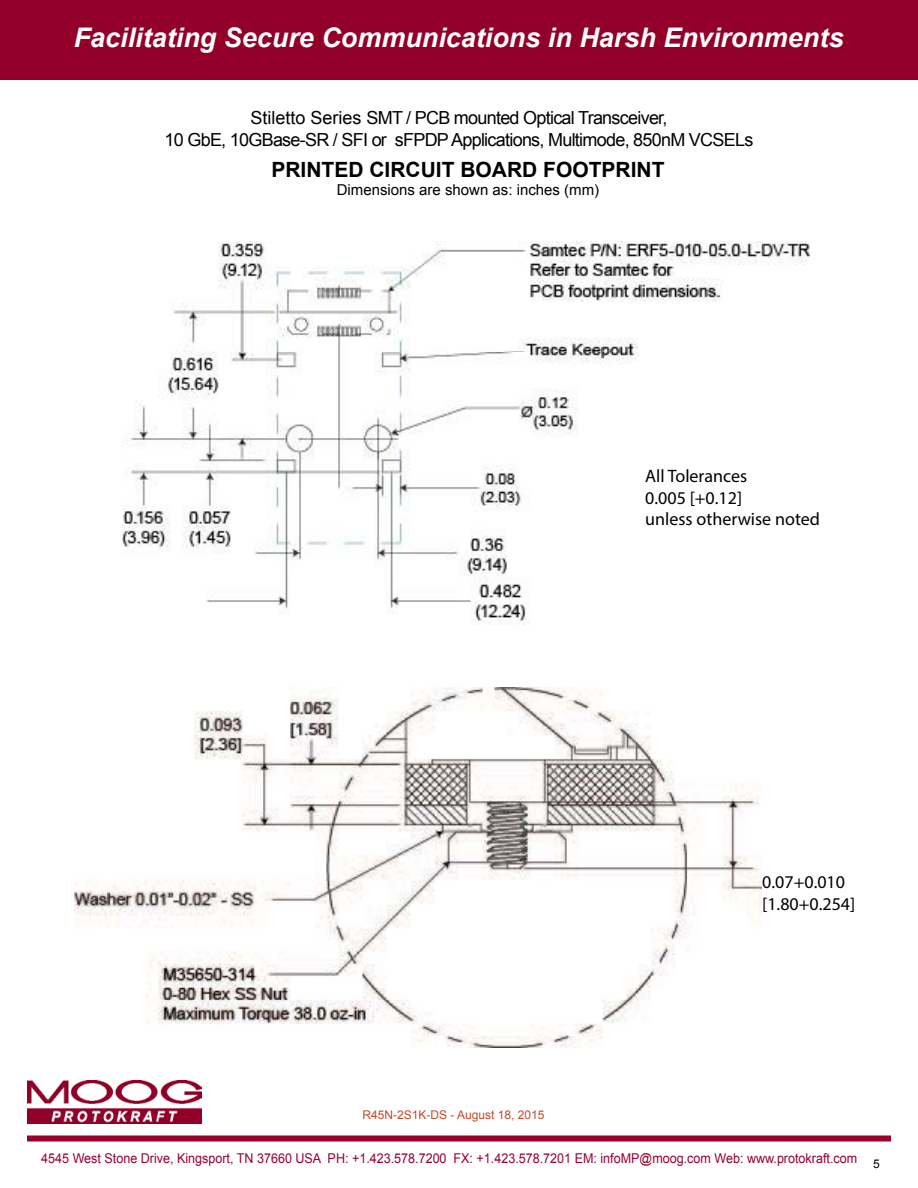
<style>
.page{position:relative;width:918px;height:1188px;background:#fff}
.page>*{position:absolute;margin:0;border:0;box-sizing:border-box;transform-origin:0 0}
.t1{font:italic 700 27px "Arial";color:#fff}
.t2{font:700 21px "Arial";color:#000}
.t3{font:18px/21.6px "Arial";letter-spacing:-.04em;color:#000;text-align:center}
.t4{font:18px/21.6px "Myriad Pro";color:#000}
.t5{font:15px "Arial";color:#000}
.t6{font:13.5px "Arial";color:#98002e;scale:.93 1}
.t7{font:12px "Arial";color:#c6482a}
</style>
<div class="page">
<div style="left:0;top:0;width:918px;height:79px;background:#92002a"></div>
<div style="left:27px;top:1136px;width:864px;height:6px;background:#98002e"></div>
<img style="left:27px;top:1080px;width:175px;height:44px">
<img style="left:75px;top:687px;width:687px;height:360px">
<img style="left:123px;top:242px;width:687px;height:382px">
<h1 class="t1" style="left:74px;top:20px;width:771px">Facilitating Secure Communications in Harsh Environments</h1>
<h3 class="t3" style="left:165px;top:107px;width:590px">Stiletto Series SMT / PCB mounted Optical Transceiver,<br>10 GbE, 10GBase-SR / SFI or sFPDP Applications, Multimode, 850nM VCSELs</h3>
<h2 class="t2" style="left:271px;top:156px;width:395px">PRINTED CIRCUIT BOARD FOOTPRINT</h2>
<p class="t5" style="left:337px;top:180px;width:264px">Dimensions are shown as: inches (mm)</p>
<h3 class="t4" style="left:645px;top:465px;width:176px">All Tolerances<br>0.005 [+0.12]<br>unless otherwise noted</h3>
<p class="t7" style="left:363px;top:1107px;width:184px">R45N-2S1K-DS - August 18, 2015</p>
<h3 class="t4" style="left:762px;top:871px;width:95px">0.07+0.010 [1.80+0.254]</h3>
<p class="t6" style="left:41px;top:1150px;width:903px">4545 West Stone Drive, Kingsport, TN 37660 USA PH: +1.423.578.7200 FX: +1.423.578.7201 EM: infoMP@moog.com Web: www.protokraft.com <sub>5</sub></p>
</div>
